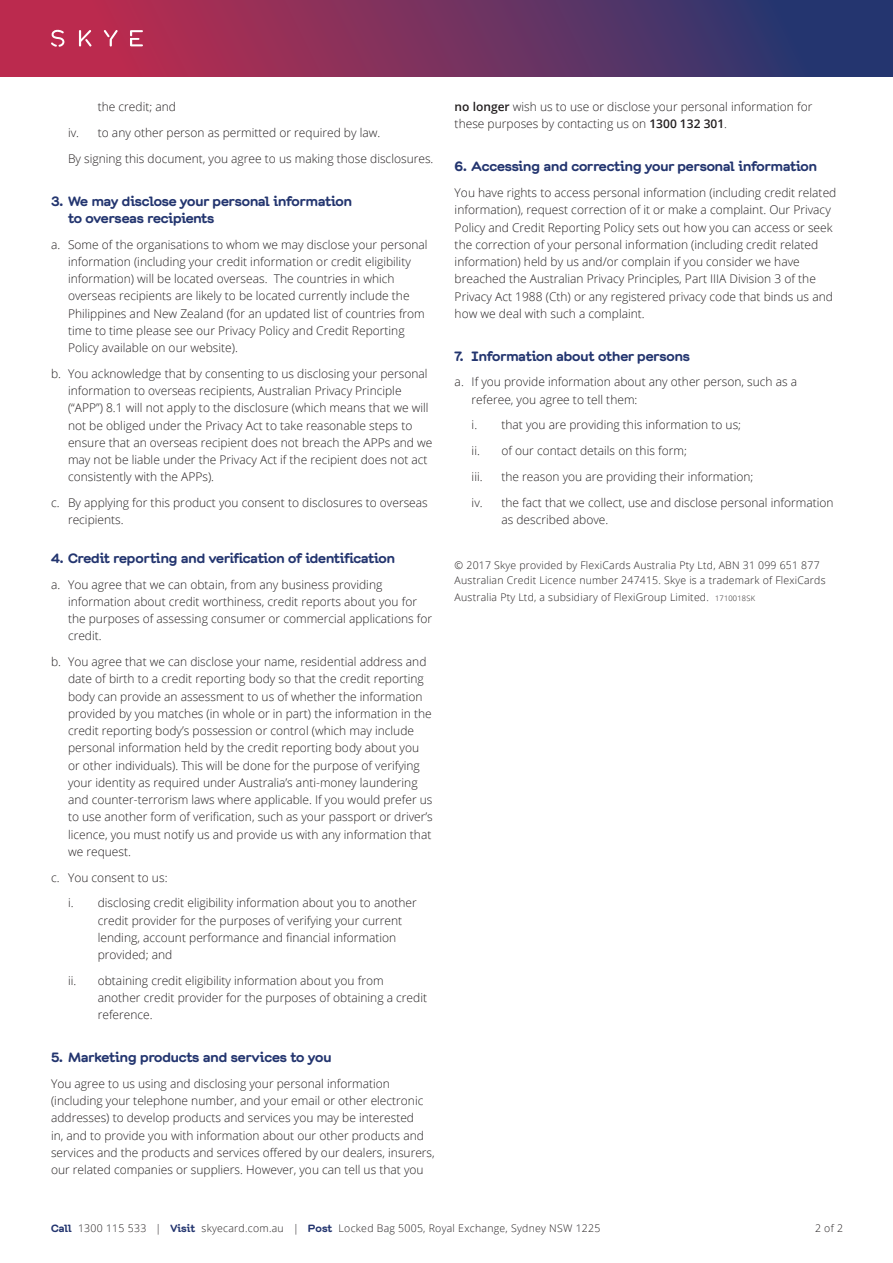
<style>
.page{position:relative;width:893px;height:1263px;background:#fff}
.page>*{position:absolute;margin:0;border:0;box-sizing:border-box;transform-origin:0 0}
.t1{font:700 13.5px/17.2px "Chapeau";color:#23356f}
._9pt_Copy{font:300 12px/17.2px "Open Sans";color:#231f20}
._7pt_Sml_Copy{font:300 10.5px/15px "Open Sans";letter-spacing:.02em;color:#231f20}
.s1{font-weight:600}
.s2{font-size:7.5px}
.s3{font-family:"Chapeau";font-weight:700;color:#23356f}
</style>
<div class="page">
<div style="left:0;top:0;width:893px;height:77px;background:linear-gradient(to right,#cd2b4b,#1b3873)"></div>
<svg style="left:51px;top:29px;width:92px;height:18px;background:#c6516e"></svg>
<p class="_9pt_Copy" style="left:98px;top:98px;width:80px">the credit; and</p>
<p class="_9pt_Copy" style="left:68px;top:124px;width:314px">iv. to any other person as permitted or required by law.</p>
<p class="_9pt_Copy" style="left:68px;top:149px;width:367px">By signing this document, you agree to us making those disclosures.</p>
<p class="t1" style="left:68px;top:191px;width:286px;text-indent:-17px">3. We may disclose your personal information to overseas recipients</p>
<p class="_9pt_Copy" style="left:68px;top:235px;width:361px;text-indent:-17px">a. Some of the organisations to whom we may disclose your personal information (including your credit information or credit eligibility information) will be located overseas. The countries in which overseas recipients are likely to be located currently include the Philippines and New Zealand (for an updated list of countries from time to time please see our Privacy Policy and Credit Reporting Policy available on our website).</p>
<p class="_9pt_Copy" style="left:68px;top:364px;width:366px;text-indent:-17px">b. You acknowledge that by consenting to us disclosing your personal information to overseas recipients, Australian Privacy Principle (“APP”) 8.1 will not apply to the disclosure (which means that we will not be obliged under the Privacy Act to take reasonable steps to ensure that an overseas recipient does not breach the APPs and we may not be liable under the Privacy Act if the recipient does not act consistently with the APPs).</p>
<p class="_9pt_Copy" style="left:68px;top:494px;width:361px;text-indent:-17px">c. By applying for this product you consent to disclosures to overseas recipients.</p>
<p class="t1" style="left:51px;top:548px;width:346px">4. Credit reporting and verification of identification</p>
<p class="_9pt_Copy" style="left:68px;top:575px;width:366px;text-indent:-17px">a. You agree that we can obtain, from any business providing information about credit worthiness, credit reports about you for the purposes of assessing consumer or commercial applications for credit.</p>
<p class="_9pt_Copy" style="left:68px;top:653px;width:366px;text-indent:-17px">b. You agree that we can disclose your name, residential address and date of birth to a credit reporting body so that the credit reporting body can provide an assessment to us of whether the information provided by you matches (in whole or in part) the information in the credit reporting body’s possession or control (which may include personal information held by the credit reporting body about you or other individuals). This will be done for the purpose of verifying your identity as required under Australia’s anti-money laundering and counter-terrorism laws where applicable. If you would prefer us to use another form of verification, such as your passport or driver’s licence, you must notify us and provide us with any information that we request.</p>
<p class="_9pt_Copy" style="left:51px;top:868px;width:118px">c. You consent to us:</p>
<p class="_9pt_Copy" style="left:98px;top:894px;width:321px;text-indent:-30px">i. disclosing credit eligibility information about you to another credit provider for the purposes of verifying your current lending, account performance and financial information provided; and</p>
<p class="_9pt_Copy" style="left:98px;top:971px;width:331px;text-indent:-30px">ii. obtaining credit eligibility information about you from another credit provider for the purposes of obtaining a credit reference.</p>
<p class="t1" style="left:51px;top:1048px;width:282px">5. Marketing products and services to you</p>
<p class="_9pt_Copy" style="left:51px;top:1075px;width:385px">You agree to us using and disclosing your personal information (including your telephone number, and your email or other electronic addresses) to develop products and services you may be interested<br>in, and to provide you with information about our other products and services and the products and services offered by our dealers, insurers, our related companies or suppliers. However, you can tell us that you</p>
<p class="_9pt_Copy" style="left:455px;top:98px;width:359px"><span class="s1">no longer</span> wish us to use or disclose your personal information for these purposes by contacting us on <span class="s1">1300 132 301</span>.</p>
<p class="t1" style="left:455px;top:157px;width:364px">6. Accessing and correcting your personal information</p>
<p class="_9pt_Copy" style="left:455px;top:184px;width:383px">You have rights to access personal information (including credit related information), request correction of it or make a complaint. Our Privacy Policy and Credit Reporting Policy sets out how you can access or seek the correction of your personal information (including credit related information) held by us and/or complain if you consider we have breached the Australian Privacy Principles, Part IIIA Division 3 of the Privacy Act 1988 (Cth) or any registered privacy code that binds us and how we deal with such a complaint.</p>
<p class="t1" style="left:455px;top:346px;width:237px">7. Information about other persons</p>
<p class="_9pt_Copy" style="left:472px;top:373px;width:327px;text-indent:-17px">a. If you provide information about any other person, such as a referee, you agree to tell them:</p>
<p class="_9pt_Copy" style="left:472px;top:416px;width:271px">i. that you are providing this information to us;</p>
<p class="_9pt_Copy" style="left:472px;top:442px;width:217px">ii. of our contact details on this form;</p>
<p class="_9pt_Copy" style="left:472px;top:467px;width:12px">iii.</p>
<p class="_9pt_Copy" style="left:501px;top:467px;width:254px">the reason you are providing their information;</p>
<p class="_9pt_Copy" style="left:501px;top:493px;width:334px;text-indent:-30px">iv. the fact that we collect, use and disclose personal information as described above.</p>
<p class="_7pt_Sml_Copy" style="left:455px;top:557px;width:372px">© 2017 Skye provided by FlexiCards Australia Pty Ltd, ABN 31 099 651 877<br>Australian Credit Licence number 247415. Skye is a trademark of FlexiCards</p>
<p class="_7pt_Sml_Copy" style="left:455px;top:589px;width:302px">Australia Pty Ltd, a subsidiary of FlexiGroup Limited. <span class="s2">1710018SK</span></p>
<p class="_7pt_Sml_Copy" style="left:51px;top:1220px;width:551px"><span class="s3">Call</span> 1300 115 533 | <span class="s3">Visit</span> skyecard.com.au | <span class="s3">Post</span> Locked Bag 5005, Royal Exchange, Sydney NSW 1225</p>
<p class="_7pt_Sml_Copy" style="left:815px;top:1220px;width:30px">2 of 2</p>
</div>
